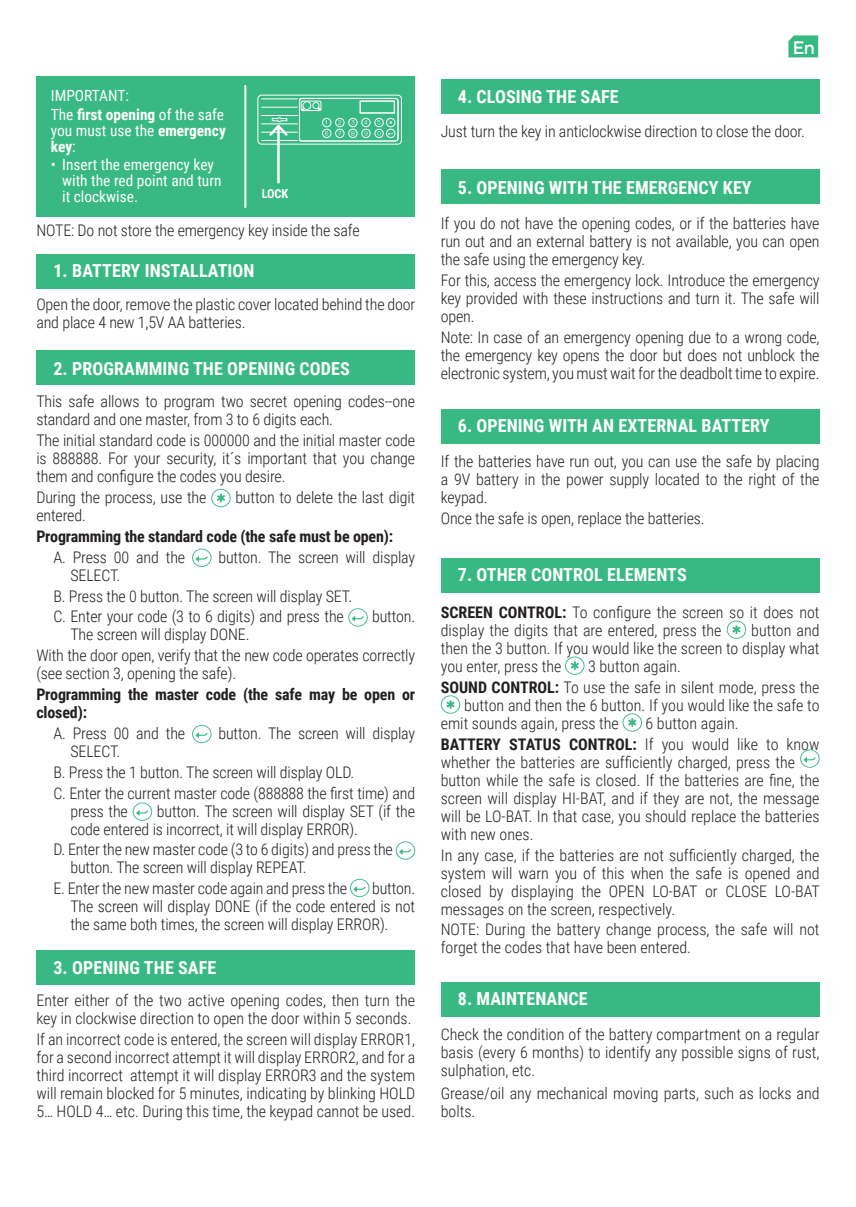
<style>
.page{position:relative;width:856px;height:1207px;background:#fff}
.page>*{position:absolute;margin:0;border:0;box-sizing:border-box;transform-origin:0 0}
.t1{font:700 18px "Roboto Condensed";letter-spacing:.005em;color:#fff}
.t2{font:500 18px "TT Firs Neue";color:#fff}
.t3{font:300 16px/18px "Roboto Condensed";letter-spacing:-.01em;color:#231f20}
.t4{font:700 16px/18px "Roboto Condensed";letter-spacing:-.01em;color:#231f20}
.t5{font:15.4px/16px "Roboto Condensed";color:#fff;text-align:justify}
.t6{font:700 12.4px "Roboto Condensed";color:#fff}
.s1{font-weight:700}
</style>
<div class="page">
<svg style="left:788px;top:35px;width:29px;height:22px"></svg>
<svg style="left:211px;top:489px;width:19px;height:18px"></svg>
<svg style="left:192px;top:548px;width:19px;height:19px"></svg>
<svg style="left:348px;top:608px;width:19px;height:18px"></svg>
<svg style="left:192px;top:725px;width:19px;height:18px"></svg>
<svg style="left:133px;top:802px;width:19px;height:19px"></svg>
<svg style="left:395px;top:841px;width:20px;height:18px"></svg>
<svg style="left:350px;top:878px;width:19px;height:19px"></svg>
<div style="left:36px;top:254px;width:379px;height:35px;background:#38b983"></div>
<div style="left:36px;top:950px;width:379px;height:34px;background:#38b983"></div>
<div style="left:36px;top:350px;width:379px;height:34px;background:#38b983"></div>
<div style="left:36px;top:77px;width:379px;height:140px;background:#38b983"></div>
<hr style="left:244px;top:86px;width:2px;height:121px;background:#fff">
<svg style="left:258px;top:95px;width:143px;height:49px"></svg>
<div style="left:257px;top:95px;width:144px;height:49px;border:1px solid #fff;border-radius:4px"></div>
<hr style="left:261px;top:107px;width:36px;height:1px;background:#fff">
<hr style="left:261px;top:99px;width:36px;height:1px;background:#fff">
<hr style="left:261px;top:123px;width:36px;height:1px;background:#fff">
<hr style="left:261px;top:115px;width:36px;height:1px;background:#fff">
<hr style="left:261px;top:140px;width:36px;height:1px;background:#fff">
<hr style="left:261px;top:132px;width:36px;height:1px;background:#fff">
<svg style="left:298px;top:98px;width:100px;height:44px"></svg>
<div style="left:360px;top:101px;width:34px;height:12px;background:#38b983"></div>
<div style="left:360px;top:101px;width:34px;height:12px;border:1px solid #fff"></div>
<hr style="left:277px;top:126px;width:2px;height:56px;background:#fff">
<svg style="left:267px;top:117px;width:23px;height:21px"></svg>
<svg style="left:726px;top:620px;width:19px;height:19px"></svg>
<svg style="left:565px;top:656px;width:19px;height:19px"></svg>
<svg style="left:440px;top:695px;width:20px;height:18px"></svg>
<svg style="left:622px;top:713px;width:19px;height:18px"></svg>
<svg style="left:800px;top:749px;width:19px;height:18px"></svg>
<div style="left:440px;top:80px;width:379px;height:34px;background:#38b983"></div>
<div style="left:440px;top:170px;width:379px;height:34px;background:#38b983"></div>
<div style="left:440px;top:409px;width:379px;height:34px;background:#38b983"></div>
<div style="left:440px;top:982px;width:379px;height:34px;background:#38b983"></div>
<div style="left:440px;top:558px;width:379px;height:34px;background:#38b983"></div>
<p class="t5" style="left:51px;top:87px;width:80px">IMPORTANT:</p>
<p class="t5" style="left:51px;top:105px;width:176px">The <span class="s1">first opening</span> of the safe you must use the <span class="s1">emergency key</span>:</p>
<p class="t5" style="left:62px;top:156px;width:161px;text-align:left;text-indent:-11px">• Insert the emergency key with the red point and turn it clockwise.</p>
<p class="t6" style="left:261px;top:185px;width:28px">LOCK</p>
<p class="t3" style="left:36px;top:221px;width:325px">NOTE: Do not store the emergency key inside the safe</p>
<p class="t1" style="left:53px;top:258px;width:202px">1. BATTERY INSTALLATION</p>
<p class="t3" style="left:36px;top:295px;width:380px">Open the door, remove the plastic cover located behind the door and place 4 new 1,5V AA batteries.</p>
<p class="t1" style="left:53px;top:356px;width:298px">2. PROGRAMMING THE OPENING CODES</p>
<p class="t3" style="left:36px;top:392px;width:380px">This safe allows to program two secret opening codes--one standard and one master, from 3 to 6 digits each.</p>
<p class="t3" style="left:36px;top:431px;width:380px;text-align:justify">The initial standard code is 000000 and the initial master code is 888888. For your security, it´s important that you change them and configure the codes you desire.</p>
<p class="t3" style="left:36px;top:487px;width:171px">During the process, use the</p>
<p class="t3" style="left:235px;top:487px;width:181px">button to delete the last digit</p>
<p class="t3" style="left:36px;top:505px;width:51px">entered.</p>
<p class="t4" style="left:36px;top:526px;width:358px">Programming the standard code (the safe must be open):</p>
<p class="t3" style="left:53px;top:547px;width:133px">A. Press 00 and the</p>
<p class="t3" style="left:218px;top:547px;width:198px">button. The screen will display</p>
<p class="t3" style="left:70px;top:565px;width:51px">SELECT.</p>
<p class="t3" style="left:53px;top:586px;width:300px">B. Press the 0 button. The screen will display SET.</p>
<p class="t3" style="left:53px;top:607px;width:292px">C. Enter your code (3 to 6 digits) and press the</p>
<p class="t3" style="left:372px;top:607px;width:45px">button.</p>
<p class="t3" style="left:70px;top:625px;width:180px">The screen will display DONE.</p>
<p class="t3" style="left:36px;top:646px;width:380px">With the door open, verify that the new code operates correctly (see section 3, opening the safe).</p>
<p class="t4" style="left:36px;top:684px;width:380px">Programming the master code (the safe may be open or closed):</p>
<p class="t3" style="left:53px;top:723px;width:133px">A. Press 00 and the</p>
<p class="t3" style="left:218px;top:723px;width:198px">button. The screen will display</p>
<p class="t3" style="left:70px;top:741px;width:51px">SELECT.</p>
<p class="t3" style="left:53px;top:762px;width:302px">B. Press the 1 button. The screen will display OLD.</p>
<p class="t3" style="left:70px;top:783px;width:346px;text-indent:-17px">C. Enter the current master code (888888 the first time) and press the</p>
<p class="t3" style="left:70px;top:801px;width:346px;text-indent:86px">button. The screen will display SET (if the code entered is incorrect, it will display ERROR).</p>
<p class="t3" style="left:70px;top:840px;width:324px;text-indent:-17px">D. Enter the new master code (3 to 6 digits) and press the button. The screen will display REPEAT.</p>
<p class="t3" style="left:53px;top:879px;width:295px">E. Enter the new master code again and press the</p>
<p class="t3" style="left:70px;top:879px;width:346px;text-align:justify;text-indent:301px">button.<br>The screen will display DONE (if the code entered is not the same both times, the screen will display ERROR).</p>
<p class="t1" style="left:53px;top:954px;width:164px">3. OPENING THE SAFE</p>
<p class="t3" style="left:36px;top:991px;width:380px">Enter either of the two active opening codes, then turn the key in clockwise direction to open the door within 5 seconds.</p>
<p class="t3" style="left:36px;top:1030px;width:380px;text-align:justify">If an incorrect code is entered, the screen will display ERROR1, for a second incorrect attempt it will display ERROR2, and for a third incorrect attempt it will display ERROR3 and the system will remain blocked for 5 minutes, indicating by blinking HOLD 5… HOLD 4… etc. During this time, the keypad cannot be used.</p>
<p class="t1" style="left:457px;top:83px;width:162px">4. CLOSING THE SAFE</p>
<p class="t2" style="left:792px;top:36px;width:23px">En</p>
<p class="t3" style="left:440px;top:121px;width:365px">Just turn the key in anticlockwise direction to close the door.</p>
<p class="t1" style="left:457px;top:175px;width:295px">5. OPENING WITH THE EMERGENCY KEY</p>
<p class="t3" style="left:440px;top:214px;width:380px;text-align:justify">If you do not have the opening codes, or if the batteries have run out and an external battery is not available, you can open the safe using the emergency key.</p>
<p class="t3" style="left:440px;top:270px;width:380px;text-align:justify">For this, access the emergency lock. Introduce the emergency key provided with these instructions and turn it. The safe will open.</p>
<p class="t3" style="left:440px;top:327px;width:380px;text-align:justify">Note: In case of an emergency opening due to a wrong code, the emergency key opens the door but does not unblock the electronic system, you must wait for the deadbolt time to expire.</p>
<p class="t1" style="left:457px;top:413px;width:313px">6. OPENING WITH AN EXTERNAL BATTERY</p>
<p class="t3" style="left:440px;top:452px;width:380px;text-align:justify">If the batteries have run out, you can use the safe by placing a 9V battery in the power supply located to the right of the keypad.</p>
<p class="t3" style="left:440px;top:508px;width:265px">Once the safe is open, replace the batteries.</p>
<p class="t1" style="left:457px;top:562px;width:230px">7. OTHER CONTROL ELEMENTS</p>
<p class="t3" style="left:440px;top:602px;width:380px"><span class="s1">SCREEN CONTROL:</span> To configure the screen so it does not display the digits that are entered, press the</p>
<p class="t3" style="left:440px;top:620px;width:380px;text-align:justify;text-indent:310px">button and then the 3 button. If you would like the screen to display what you enter, press the</p>
<p class="t3" style="left:587px;top:656px;width:94px">3 button again.</p>
<p class="t3" style="left:440px;top:677px;width:380px"><span class="s1">SOUND CONTROL:</span> To use the safe in silent mode, press the</p>
<p class="t3" style="left:464px;top:695px;width:357px">button and then the 6 button. If you would like the safe to</p>
<p class="t3" style="left:440px;top:713px;width:179px">emit sounds again, press the</p>
<p class="t3" style="left:645px;top:713px;width:94px">6 button again.</p>
<p class="t3" style="left:440px;top:734px;width:380px"><span class="s1">BATTERY STATUS CONTROL:</span> If you would like to know whether the batteries are sufficiently charged, press the button while the safe is closed. If the batteries are fine, the screen will display HI-BAT, and if they are not, the message will be LO-BAT. In that case, you should replace the batteries with new ones.</p>
<p class="t3" style="left:440px;top:845px;width:380px;text-align:justify">In any case, if the batteries are not sufficiently charged, the system will warn you of this when the safe is opened and closed by displaying the OPEN LO-BAT or CLOSE LO-BAT messages on the screen, respectively.</p>
<p class="t3" style="left:440px;top:920px;width:380px">NOTE: During the battery change process, the safe will not forget the codes that have been entered.</p>
<p class="t1" style="left:457px;top:986px;width:131px">8. MAINTENANCE</p>
<p class="t3" style="left:440px;top:1024px;width:380px;text-align:justify">Check the condition of the battery compartment on a regular basis (every 6 months) to identify any possible signs of rust, sulphation, etc.</p>
<p class="t3" style="left:440px;top:1083px;width:380px">Grease/oil any mechanical moving parts, such as locks and bolts.</p>
</div>
